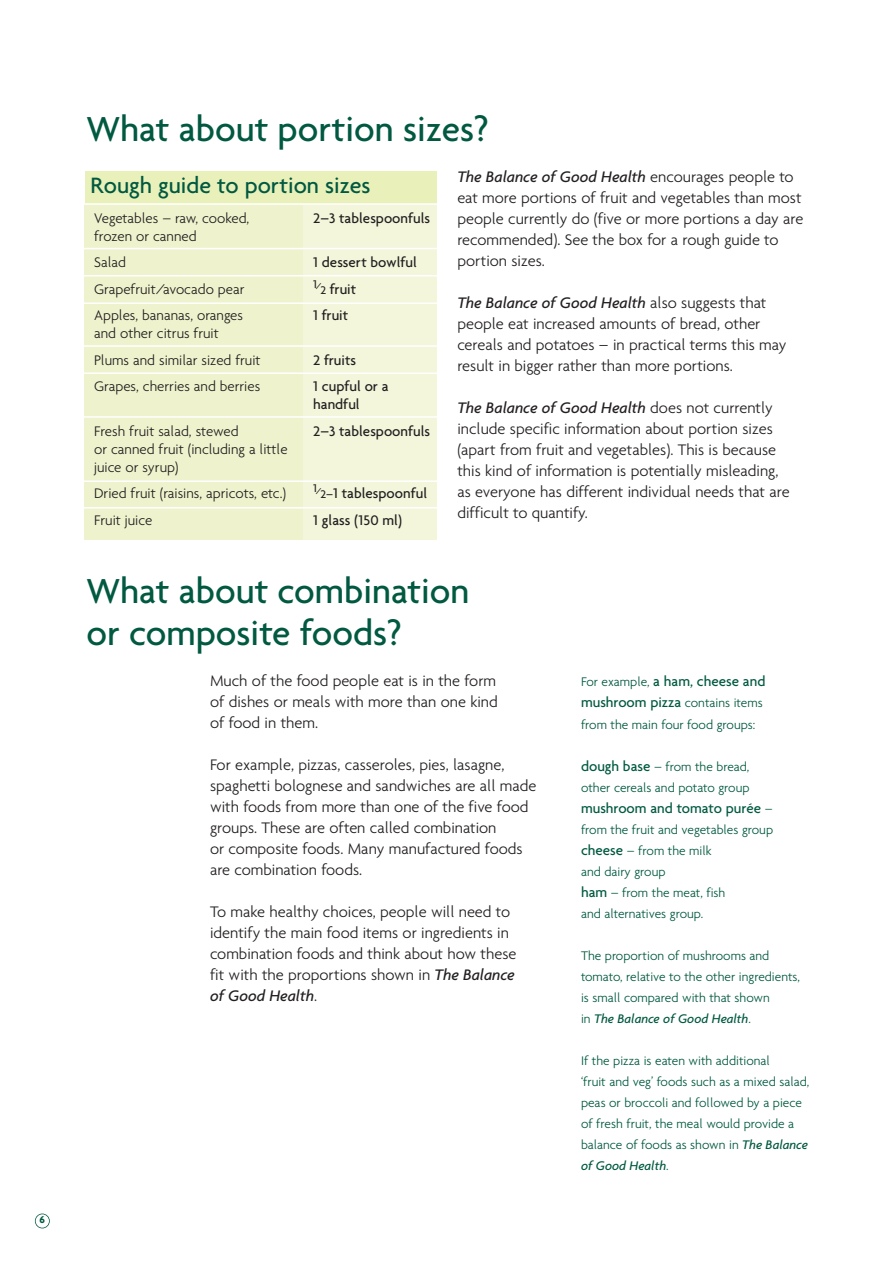
<style>
.page{position:relative;width:893px;height:1263px;background:#fff}
.page>*{position:absolute;margin:0;border:0;box-sizing:border-box;transform-origin:0 0}
.t1{font:500 37.5px/42px "Agenda";color:#005940}
.t2{font:500 24px "Agenda";color:#005940}
.t3{font:300 16.5px/21px "Agenda";color:#231f20}
.t4{font:300 15px/26.5px "Agenda";color:#231f20}
.t5{font:500 15px/18px "Agenda";color:#231f20}
.t6{font:500 15px/21px "Agenda";color:#005940}
.t7{font:300 13.5px/21px "Agenda";color:#005940}
.t8{font:700 10.5px "Agenda";color:#005940}
.s1{font-weight:500;font-style:italic}
.s2{font-size:12px}
.s3{font-weight:300;font-size:13.5px}
.s4{font-weight:500;font-size:15px}
</style>
<div class="page">
<div style="left:85px;top:171px;width:352px;height:34px;background:#e9f0b9"></div>
<div style="left:85px;top:204px;width:218px;height:335px;background:#eff3cd"></div>
<div style="left:303px;top:204px;width:134px;height:335px;background:#f3f6db"></div>
<hr style="left:82px;top:248px;width:357px;height:1px;background:#fff">
<hr style="left:82px;top:203px;width:357px;height:2px;background:#fff">
<hr style="left:82px;top:275px;width:357px;height:1px;background:#fff">
<hr style="left:82px;top:302px;width:357px;height:2px;background:#fff">
<hr style="left:82px;top:372px;width:357px;height:2px;background:#fff">
<hr style="left:82px;top:416px;width:357px;height:2px;background:#fff">
<hr style="left:82px;top:507px;width:357px;height:2px;background:#fff">
<hr style="left:82px;top:480px;width:357px;height:2px;background:#fff">
<hr style="left:82px;top:345px;width:357px;height:2px;background:#fff">
<div style="left:35px;top:1213px;width:15px;height:15px;border:2px solid #005940;border-radius:50%"></div>
<p class="t8" style="left:40px;top:1216px;width:7px">6</p>
<h1 class="t1" style="left:86px;top:110px;width:404px">What about portion sizes?</h1>
<h2 class="t2" style="left:91px;top:175px;width:281px">Rough guide to portion sizes</h2>
<p class="t3" style="left:457px;top:168px;width:347px"><span class="s1">The Balance of Good Health</span> encourages people to eat more portions of fruit and vegetables than most people currently do (five or more portions a day are recommended). See the box for a rough guide to portion sizes.</p>
<p class="t3" style="left:457px;top:294px;width:331px"><span class="s1">The Balance of Good Health</span> also suggests that people eat increased amounts of bread, other cereals and potatoes – in practical terms this may result in bigger rather than more portions.</p>
<p class="t3" style="left:457px;top:399px;width:334px"><span class="s1">The Balance of Good Health</span> does not currently include specific information about portion sizes (apart from fruit and vegetables). This is because this kind of information is potentially misleading, as everyone has different individual needs that are difficult to quantify.</p>
<p class="t4" style="left:94px;top:206px;width:157px">Vegetables – raw, cooked,</p>
<p class="t5" style="left:313px;top:210px;width:119px">2–3 tablespoonfuls</p>
<p class="t4" style="left:94px;top:224px;width:104px">frozen or canned<br>Salad</p>
<p class="t5" style="left:313px;top:255px;width:105px">1 dessert bowlful</p>
<p class="t4" style="left:94px;top:277px;width:152px">Grapefruit/avocado pear</p>
<p class="t5" style="left:313px;top:281px;width:45px"><sup>1</sup><sup>/</sup><span class="s2">2</span> fruit</p>
<p class="t4" style="left:94px;top:303px;width:150px">Apples, bananas, oranges</p>
<p class="t5" style="left:313px;top:308px;width:37px">1 fruit</p>
<p class="t4" style="left:94px;top:321px;width:168px">and other citrus fruit<br>Plums and similar sized fruit</p>
<p class="t5" style="left:313px;top:352px;width:44px">2 fruits</p>
<p class="t4" style="left:94px;top:374px;width:168px">Grapes, cherries and berries</p>
<p class="t5" style="left:313px;top:379px;width:77px">1 cupful or a handful</p>
<p class="t4" style="left:94px;top:419px;width:146px">Fresh fruit salad, stewed</p>
<p class="t5" style="left:313px;top:423px;width:119px">2–3 tablespoonfuls</p>
<p class="t4" style="left:94px;top:441px;width:195px;line-height:18px">or canned fruit (including a little juice or syrup)</p>
<p class="t4" style="left:94px;top:481px;width:194px">Dried fruit (raisins, apricots, etc.)</p>
<p class="t5" style="left:313px;top:486px;width:116px"><sup>1</sup><sup>/</sup><span class="s2">2–</span>1 tablespoonful</p>
<p class="t4" style="left:94px;top:508px;width:60px">Fruit juice</p>
<p class="t5" style="left:313px;top:512px;width:90px">1 glass (150 ml)</p>
<h1 class="t1" style="left:86px;top:573px;width:385px">What about combination or composite foods?</h1>
<p class="t3" style="left:210px;top:672px;width:289px;text-align:justify">Much of the food people eat is in the form of dishes or meals with more than one kind of food in them.</p>
<p class="t3" style="left:210px;top:756px;width:328px">For example, pizzas, casseroles, pies, lasagne, spaghetti bolognese and sandwiches are all made with foods from more than one of the five food groups. These are often called combination<br>or composite foods. Many manufactured foods are combination foods.</p>
<p class="t3" style="left:210px;top:903px;width:308px">To make healthy choices, people will need to identify the main food items or ingredients in combination foods and think about how these fit with the proportions shown in <span class="s1">The Balance of Good Health</span>.</p>
<p class="t6" style="left:581px;top:672px;width:186px"><span class="s3">For example,</span> a ham, cheese and mushroom pizza <span class="s3">contains items</span></p>
<p class="t7" style="left:581px;top:715px;width:176px">from the main four food groups:</p>
<p class="t7" style="left:581px;top:757px;width:170px"><span class="s4">dough base</span> – from the bread, other cereals and potato group</p>
<p class="t6" style="left:581px;top:798px;width:193px">mushroom and tomato purée <span class="s3">–</span></p>
<p class="t7" style="left:581px;top:820px;width:194px">from the fruit and vegetables group <span class="s4">cheese</span> – from the milk<br>and dairy group<br><span class="s4">ham</span> – from the meat, fish<br>and alternatives group.</p>
<p class="t7" style="left:581px;top:946px;width:221px">The proportion of mushrooms and tomato, relative to the other ingredients, is small compared with that shown<br>in <span class="s1">The Balance of Good Health</span>.</p>
<p class="t7" style="left:581px;top:1051px;width:230px">If the pizza is eaten with additional<br>‘fruit and veg’ foods such as a mixed salad, peas or broccoli and followed by a piece of fresh fruit, the meal would provide a balance of foods as shown in <span class="s1">The Balance of Good Health</span>.</p>
</div>
